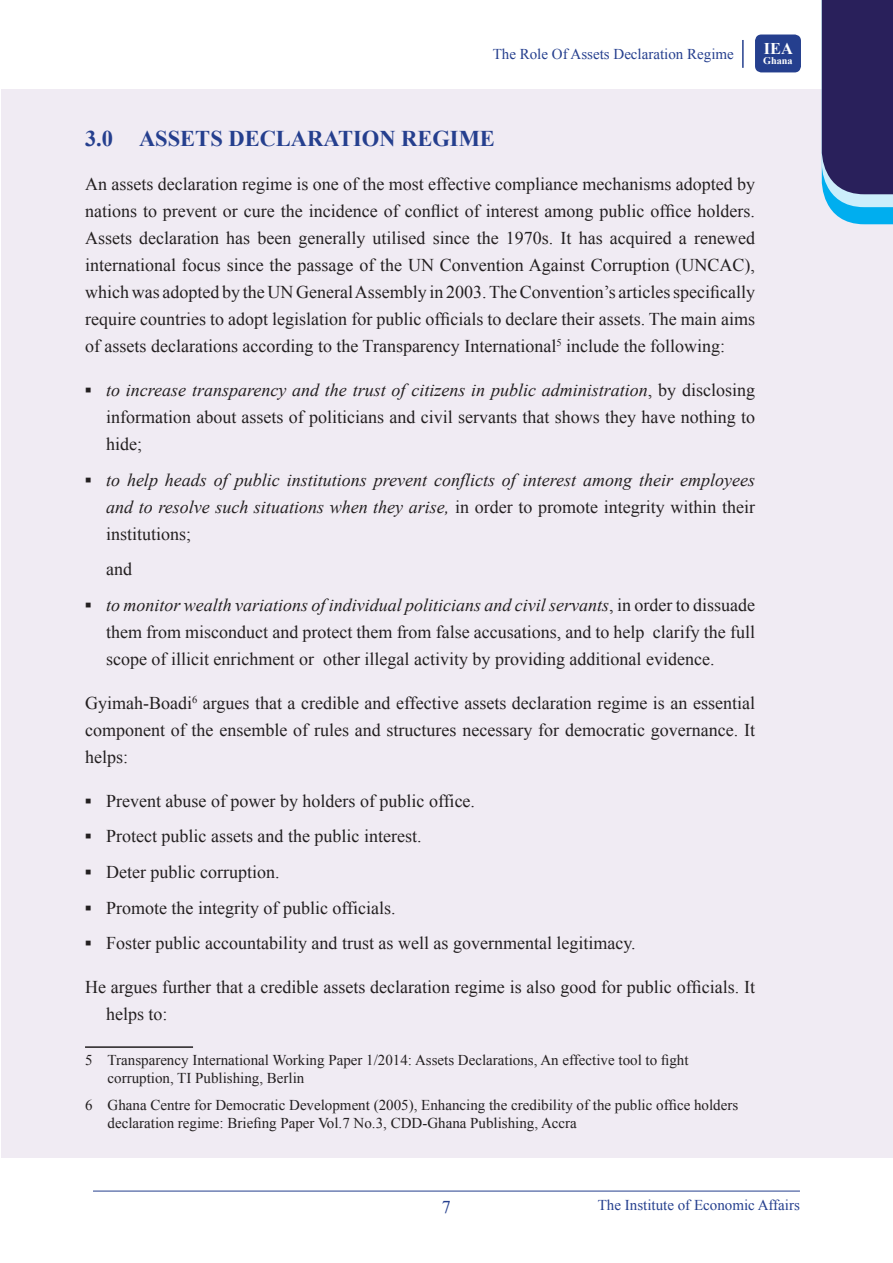
<style>
.page{position:relative;width:893px;height:1263px;background:#fff}
.page>*{position:absolute;margin:0;border:0;box-sizing:border-box;transform-origin:0 0}
.t1{font:700 22.5px "Times New Roman";color:#253f8e}
.body{font:18px/27px "Times New Roman";color:#231f20;text-align:justify}
.bulets{font:18px/27px "Times New Roman";color:#231f20;text-align:justify}
.bulets-2{font:italic 18px/27px "Times New Roman";color:#231f20;text-align:justify}
.t2{font:18px "Times New Roman";color:#253f8e}
.t3{font:700 16.35px "Times New Roman";color:#fff}
.foot_note{font:15px/18px "Times New Roman";color:#231f20}
.t4{font:15px "Times New Roman";color:#253f8e}
.t5{font:700 10.2px "Times New Roman";color:#fff}
.s1{font-weight:700}
.s2{font-style:italic}
.s3{font-weight:700;font-style:normal}
.s4{font-style:normal}
</style>
<div class="page">
<hr style="left:742px;top:40px;width:2px;height:28px;background:#253f8e">
<hr style="left:93px;top:1191px;width:707px;height:1px;background:#253f8e">
<div style="left:755px;top:35px;width:46px;height:37px;background:#253f8e;border-radius:6px"></div>
<div style="left:1px;top:89px;width:892px;height:1068px;background:#f0ebf3"></div>
<svg style="left:822px;top:0;width:71px;height:224px;background:#333b72"></svg>
<hr style="left:85px;top:1046px;width:108px;height:2px;background:#231f20">
<p class="t4" style="left:493px;top:44px;width:243px">The Role Of Assets Declaration Regime</p>
<p class="t3" style="left:764px;top:37px;width:31px">IEA</p>
<p class="t5" style="left:763px;top:54px;width:31px">Ghana</p>
<p class="t1" style="left:85px;top:123px;width:411px">3.0 ASSETS DECLARATION REGIME</p>
<p class="body" style="left:85px;top:171px;width:671px">An assets declaration regime is one of the most effective compliance mechanisms adopted by nations to prevent or cure the incidence of conflict of interest among public office holders.<br>Assets declaration has been generally utilised since the 1970s. It has acquired a renewed international focus since the passage of the UN Convention Against Corruption (UNCAC), which was adopted by the UN General Assembly in 2003. The Convention’s articles specifically require countries to adopt legislation for public officials to declare their assets. The main aims of assets declarations according to the Transparency International<sup>5</sup> include the following:</p>
<p class="bulets" style="left:106px;top:377px;width:650px;text-indent:-21px"><span class="s1">▪</span> <span class="s2">to increase transparency and the trust of citizens in public administration</span>, by disclosing information about assets of politicians and civil servants that shows they have nothing to hide;</p>
<p class="bulets-2" style="left:106px;top:466px;width:650px;text-indent:-21px"><span class="s3">▪</span> to help heads of public institutions prevent conflicts of interest among their employees and to resolve such situations when they arise, <span class="s4">in order to promote integrity within their institutions;</span></p>
<p class="bulets" style="left:106px;top:556px;width:27px">and</p>
<p class="bulets" style="left:106px;top:591px;width:650px;text-indent:-21px"><span class="s1">▪</span> <span class="s2">to monitor wealth variations of individual politicians and civil servants</span>, in order to dissuade them from misconduct and protect them from false accusations, and to help clarify the full scope of illicit enrichment or other illegal activity by providing additional evidence.</p>
<p class="body" style="left:85px;top:689px;width:671px">Gyimah-Boadi<sup>6</sup> argues that a credible and effective assets declaration regime is an essential component of the ensemble of rules and structures necessary for democratic governance. It helps:</p>
<p class="bulets" style="left:85px;top:787px;width:392px"><span class="s1">▪</span> Prevent abuse of power by holders of public office.</p>
<p class="bulets" style="left:85px;top:823px;width:338px"><span class="s1">▪</span> Protect public assets and the public interest.</p>
<p class="bulets" style="left:85px;top:858px;width:196px"><span class="s1">▪</span> Deter public corruption.</p>
<p class="bulets" style="left:85px;top:894px;width:312px"><span class="s1">▪</span> Promote the integrity of public officials.</p>
<p class="bulets" style="left:85px;top:929px;width:552px"><span class="s1">▪</span> Foster public accountability and trust as well as governmental legitimacy.</p>
<p class="bulets" style="left:106px;top:973px;width:650px;text-indent:-21px">He argues further that a credible assets declaration regime is also good for public officials. It helps to:</p>
<p class="foot_note" style="left:108px;top:1051px;width:582px;text-indent:-22px">5 Transparency International Working Paper 1/2014: Assets Declarations, An effective tool to fight corruption, TI Publishing, Berlin</p>
<p class="foot_note" style="left:108px;top:1095px;width:632px;text-indent:-22px">6 Ghana Centre for Democratic Development (2005), Enhancing the credibility of the public office holders declaration regime: Briefing Paper Vol.7 No.3, CDD-Ghana Publishing, Accra</p>
<p class="t2" style="left:442px;top:1194px;width:10px">7</p>
<p class="t4" style="left:598px;top:1195px;width:204px">The Institute of Economic Affairs</p>
</div>
